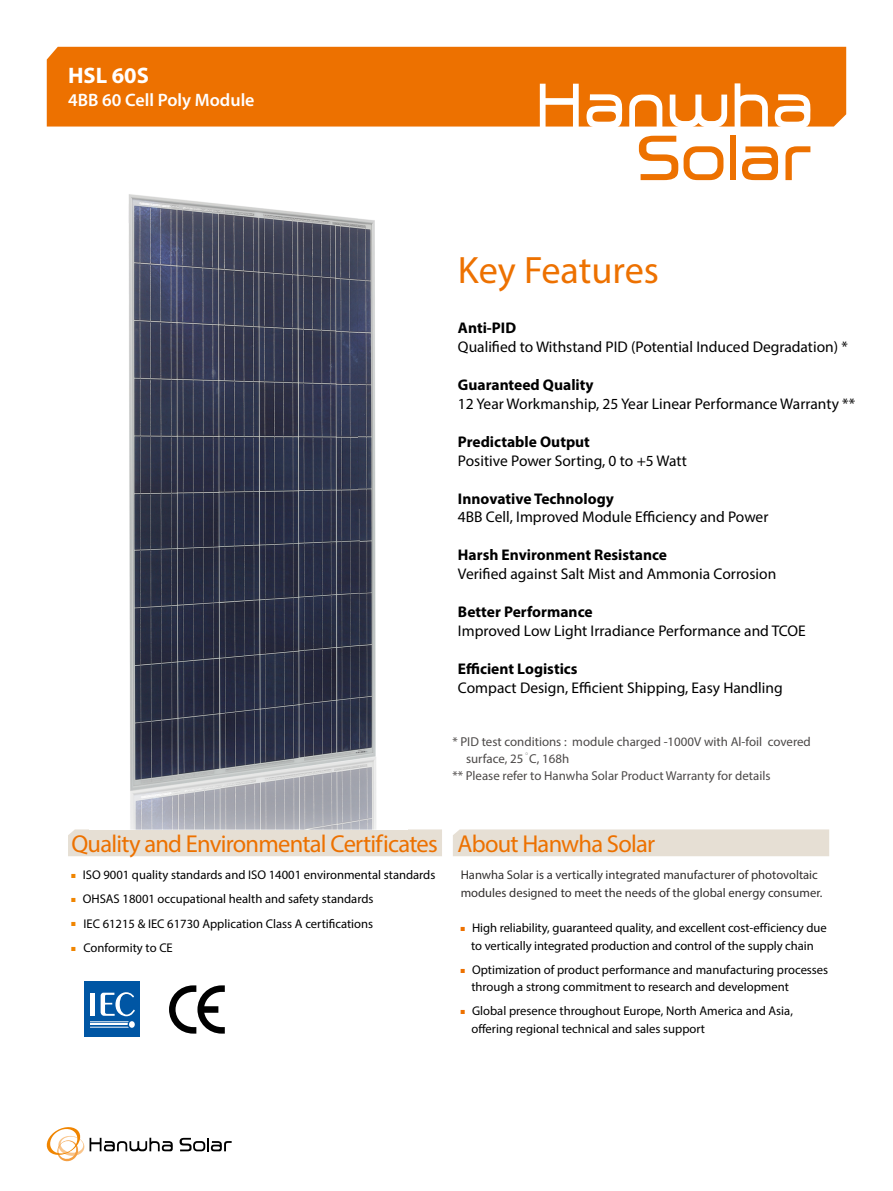
<style>
.page{position:relative;width:893px;height:1191px;background:#fff}
.page>*{position:absolute;margin:0;border:0;box-sizing:border-box;transform-origin:0 0}
.t1{font:38.25px "Myriad Pro";color:#ed7100}
.t2{font:24.45px "Myriad Pro";letter-spacing:-.03em;color:#ed7100}
.t3{font:700 22.5px "Myriad Pro";color:#fff}
.t4{font:600 18px "Myriad Pro";color:#fff}
.t5{font:15.45px "Myriad Pro";color:#000}
.t6{font:700 15.45px "Myriad Pro";color:#000}
.t7{font:12.9px "Myriad Pro";color:#4c4948}
.t8{font:12.6px/17.5px "Myriad Pro";color:#000}
.t9{font:12.6px/17.5px "Myriad Pro";color:#33302f}
.s1{font-family:"Adobe Song Std";font-weight:300}
.s2{font-family:"Arial Narrow";font-size:8.85px;color:#f08500}
.s3{font-family:"Arial Narrow";font-size:8.85px;color:#ed7100}
</style>
<div class="page">
<svg style="left:46px;top:1127px;width:127px;height:35px"></svg>
<svg style="left:180px;top:1137px;width:52px;height:14px"></svg>
<div style="left:47px;top:47px;width:799px;height:79px;background:#ed7100"></div>
<div style="left:453px;top:829px;width:376px;height:27px;background:#e6dfd4"></div>
<svg style="left:639px;top:136px;width:39px;height:44px"></svg>
<svg style="left:742px;top:146px;width:37px;height:34px"></svg>
<div style="left:730px;top:135px;width:6px;height:45px;background:#ed7100"></div>
<svg style="left:785px;top:146px;width:25px;height:34px"></svg>
<svg style="left:684px;top:146px;width:39px;height:34px"></svg>
<svg style="left:540px;top:84px;width:39px;height:43px"></svg>
<svg style="left:775px;top:94px;width:36px;height:33px"></svg>
<svg style="left:629px;top:95px;width:33px;height:32px"></svg>
<svg style="left:670px;top:95px;width:57px;height:32px"></svg>
<svg style="left:735px;top:83px;width:33px;height:44px"></svg>
<svg style="left:586px;top:94px;width:37px;height:33px"></svg>
<svg style="left:169px;top:985px;width:56px;height:48px"></svg>
<div style="left:84px;top:981px;width:55px;height:55px;background:#0056a4"></div>
<svg style="left:90px;top:992px;width:45px;height:35px"></svg>
<div style="left:68px;top:829px;width:374px;height:27px;background:#e6dfd4"></div>
<img style="left:128px;top:194px;width:248px;height:635px">
<h3 class="t3" style="left:68px;top:60px;width:82px">HSL 60S</h3>
<h3 class="t4" style="left:68px;top:88px;width:188px">4BB 60 Cell Poly Module</h3>
<h1 class="t1" style="left:458px;top:247px;width:203px">Key Features</h1>
<p class="t6" style="left:458px;top:318px;width:60px">Anti-PID</p>
<p class="t5" style="left:458px;top:337px;width:391px">Qualified to Withstand PID (Potential Induced Degradation) *</p>
<p class="t6" style="left:458px;top:375px;width:137px">Guaranteed Quality</p>
<p class="t5" style="left:458px;top:394px;width:399px">12 Year Workmanship, 25 Year Linear Performance Warranty **</p>
<p class="t6" style="left:458px;top:431px;width:134px">Predictable Output</p>
<p class="t5" style="left:458px;top:451px;width:230px">Positive Power Sorting, 0 to +5 Watt</p>
<p class="t6" style="left:458px;top:488px;width:157px">Innovative Technology</p>
<p class="t5" style="left:458px;top:508px;width:312px">4BB Cell, Improved Module Efficiency and Power</p>
<p class="t6" style="left:458px;top:545px;width:211px">Harsh Environment Resistance</p>
<p class="t5" style="left:458px;top:564px;width:320px">Verified against Salt Mist and Ammonia Corrosion</p>
<p class="t6" style="left:458px;top:602px;width:136px">Better Performance</p>
<p class="t5" style="left:458px;top:621px;width:349px">Improved Low Light Irradiance Performance and TCOE</p>
<p class="t6" style="left:458px;top:658px;width:121px">Efficient Logistics</p>
<p class="t5" style="left:458px;top:678px;width:326px">Compact Design, Efficient Shipping, Easy Handling</p>
<p class="t7" style="left:452px;top:733px;width:360px">* PID test conditions : module charged -1000V with Al-foil covered</p>
<p class="t7" style="left:466px;top:750px;width:105px">surface, 25<span class="s1">°</span>C, 168h</p>
<p class="t7" style="left:452px;top:768px;width:320px">** Please refer to Hanwha Solar Product Warranty for details</p>
<h2 class="t2" style="left:71px;top:828px;width:368px">Quality and Environmental Certificates</h2>
<p class="t8" style="left:71px;top:866px;width:365px"><span class="s2">■</span> ISO 9001 quality standards and ISO 14001 environmental standards</p>
<p class="t8" style="left:71px;top:890px;width:304px"><span class="s2">■</span> OHSAS 18001 occupational health and safety standards</p>
<p class="t8" style="left:71px;top:914px;width:303px"><span class="s2">■</span> IEC 61215 &amp; IEC 61730 Application Class A certifications</p>
<p class="t8" style="left:71px;top:938px;width:103px"><span class="s2">■</span> Conformity to CE</p>
<h2 class="t2" style="left:458px;top:828px;width:199px">About Hanwha Solar</h2>
<p class="t9" style="left:461px;top:866px;width:363px">Hanwha Solar is a vertically integrated manufacturer of photovoltaic modules designed to meet the needs of the global energy consumer.</p>
<p class="t8" style="left:461px;top:918px;width:368px;text-align:center"><span class="s3">■</span> High reliability, guaranteed quality, and excellent cost-efficiency due to vertically integrated production and control of the supply chain</p>
<p class="t8" style="left:471px;top:960px;width:358px;text-indent:-11px"><span class="s3">■</span> Optimization of product performance and manufacturing processes through a strong commitment to research and development</p>
<p class="t8" style="left:471px;top:1002px;width:323px;text-indent:-11px"><span class="s3">■</span> Global presence throughout Europe, North America and Asia, offering regional technical and sales support</p>
</div>
